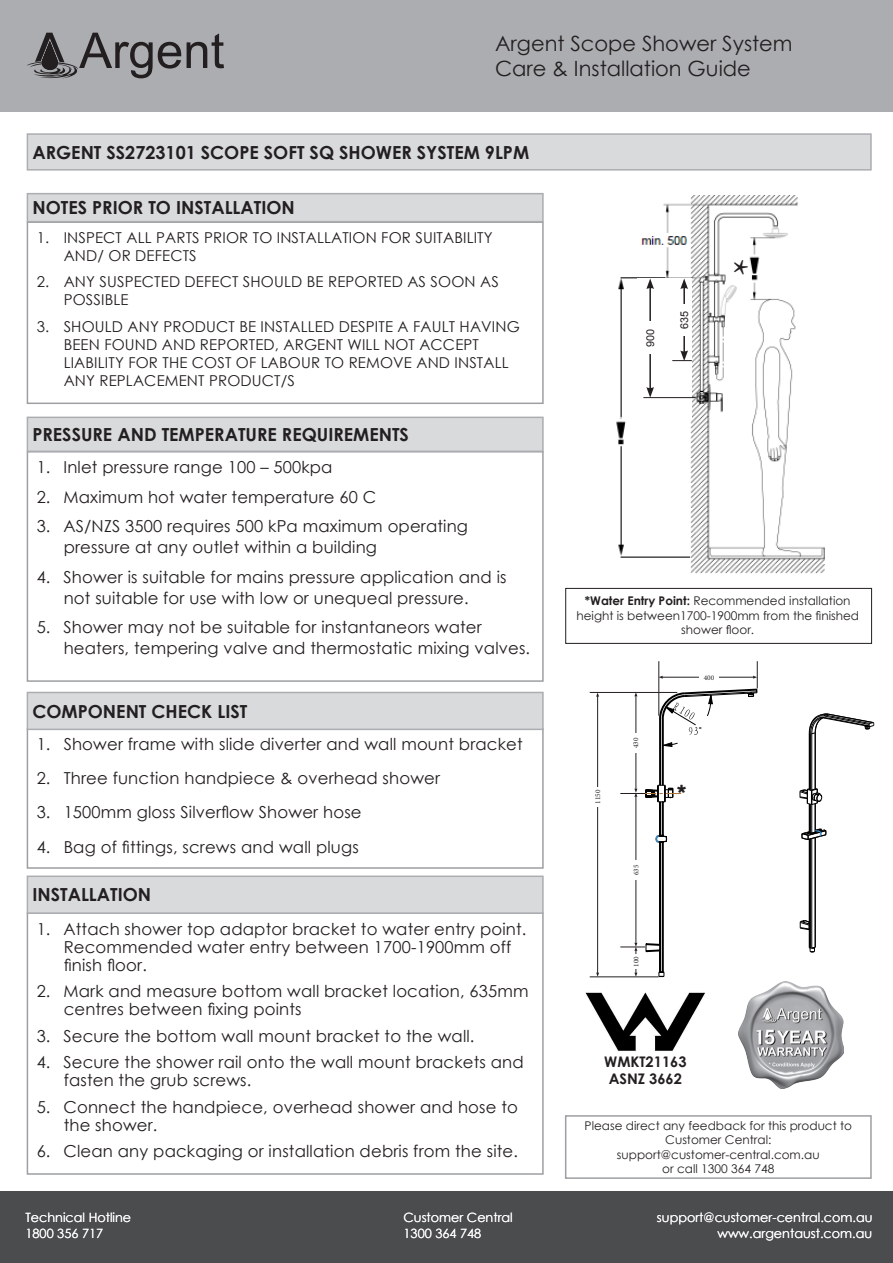
<style>
.page{position:relative;width:893px;height:1263px;background:#fff}
.page>*{position:absolute;margin:0;border:0;box-sizing:border-box;transform-origin:0 0}
.t1{font:42px "Minion Pro";color:#231f20}
.t2{font:21px "Century Gothic";color:#231f20}
.t3{font:700 18px "Century Gothic";color:#231f20}
.t4{font:16.5px/18px "Century Gothic";letter-spacing:.01em;color:#231f20}
.t5{font:15px/18px "Century Gothic";letter-spacing:.01em;color:#231f20}
.t6{font:700 14.55px "Century Gothic";color:#231f20}
.t7{font:12.75px "Century Gothic";color:#fff}
.t8{font:12px/14.4px "Century Gothic";color:#231f20;text-align:center}
.t9{font:11.1px "Myriad Pro";color:#000}
.t10{font:10.8px "Arial";color:#231f20}
.t11{font:7.2px "Minion Pro";color:#231f20}
.s1{font-weight:700}
</style>
<div class="page">
<img style="left:616px;top:195px;width:209px;height:379px">
<div style="left:638px;top:279px;width:54px;height:140px;background:#fff"></div>
<div style="left:0;top:0;width:893px;height:111px;background:#acadb1"></div>
<div style="left:0;top:1191px;width:893px;height:72px;background:#4b4c4d"></div>
<div style="left:27px;top:134px;width:844px;height:36px;background:#d9dadc"></div>
<div style="left:27px;top:133px;width:845px;height:38px;border:2px solid #acadb1"></div>
<div style="left:27px;top:221px;width:517px;height:183px;border:2px solid #9d9fa2"></div>
<div style="left:27px;top:194px;width:516px;height:28px;background:#d9dadc"></div>
<div style="left:27px;top:193px;width:517px;height:29px;border:2px solid #acadb1"></div>
<div style="left:27px;top:451px;width:517px;height:231px;border:2px solid #9d9fa2"></div>
<div style="left:27px;top:417px;width:516px;height:34px;background:#d9dadc"></div>
<div style="left:27px;top:417px;width:517px;height:35px;border:2px solid #acadb1"></div>
<svg style="left:187px;top:33px;width:37px;height:35px"></svg>
<svg style="left:27px;top:33px;width:154px;height:45px"></svg>
<img style="left:738px;top:982px;width:106px;height:106px">
<div style="left:27px;top:728px;width:517px;height:141px;border:2px solid #9d9fa2"></div>
<div style="left:27px;top:692px;width:516px;height:37px;background:#d9dadc"></div>
<div style="left:27px;top:692px;width:517px;height:38px;border:2px solid #acadb1"></div>
<div style="left:27px;top:912px;width:517px;height:263px;border:2px solid #9d9fa2"></div>
<div style="left:27px;top:876px;width:516px;height:37px;background:#d9dadc"></div>
<div style="left:27px;top:875px;width:517px;height:39px;border:2px solid #acadb1"></div>
<div style="left:565px;top:1115px;width:307px;height:64px;border:2px solid #9d9fa2"></div>
<img style="left:585px;top:992px;width:120px;height:59px">
<hr style="left:809px;top:733px;width:1px;height:57px;background:#000">
<hr style="left:809px;top:839px;width:1px;height:109px;background:#000">
<hr style="left:810px;top:734px;width:1px;height:56px;background:#000">
<hr style="left:810px;top:839px;width:1px;height:109px;background:#000">
<hr style="left:811px;top:734px;width:1px;height:56px;background:#000">
<hr style="left:811px;top:838px;width:1px;height:110px;background:#000">
<hr style="left:815px;top:733px;width:1px;height:56px;background:#000">
<hr style="left:815px;top:837px;width:1px;height:110px;background:#000">
<svg style="left:800px;top:920px;width:9px;height:10px"></svg>
<svg style="left:809px;top:947px;width:7px;height:5px"></svg>
<svg style="left:809px;top:714px;width:65px;height:20px"></svg>
<svg style="left:800px;top:788px;width:27px;height:52px"></svg>
<div style="left:566px;top:588px;width:306px;height:55px;border:1px solid #231f20"></div>
<hr style="left:649px;top:287px;width:2px;height:102px;background:#231f20">
<svg style="left:646px;top:387px;width:8px;height:10px"></svg>
<svg style="left:646px;top:279px;width:8px;height:10px"></svg>
<hr style="left:683px;top:287px;width:2px;height:66px;background:#231f20">
<svg style="left:680px;top:279px;width:8px;height:10px"></svg>
<svg style="left:672px;top:350px;width:20px;height:11px"></svg>
<hr style="left:643px;top:397px;width:53px;height:1px;background:#231f20">
<div style="left:680px;top:304px;width:8px;height:31px;background:#fff"></div>
<div style="left:646px;top:321px;width:8px;height:33px;background:#fff"></div>
<hr style="left:590px;top:692px;width:87px;height:1px;background:#231f20">
<hr style="left:590px;top:976px;width:69px;height:1px;background:#231f20">
<hr style="left:597px;top:696px;width:1px;height:277px;background:#231f20">
<svg style="left:596px;top:972px;width:3px;height:5px"></svg>
<div style="left:595px;top:787px;width:5px;height:19px;background:#fff"></div>
<svg style="left:620px;top:661px;width:138px;height:316px"></svg>
<p class="t2" style="left:495px;top:29px;width:299px">Argent Scope Shower System</p>
<p class="t2" style="left:495px;top:54px;width:257px">Care &amp; Installation Guide</p>
<p class="t3" style="left:32px;top:138px;width:498px">ARGENT SS2723101 SCOPE SOFT SQ SHOWER SYSTEM 9LPM</p>
<p class="t3" style="left:32px;top:194px;width:264px">NOTES PRIOR TO INSTALLATION</p>
<p class="t5" style="left:64px;top:228px;width:431px;text-indent:-27px">1. INSPECT ALL PARTS PRIOR TO INSTALLATION FOR SUITABILITY<br>AND/ OR DEFECTS</p>
<p class="t5" style="left:64px;top:273px;width:437px;text-indent:-27px">2. ANY SUSPECTED DEFECT SHOULD BE REPORTED AS SOON AS<br>POSSIBLE</p>
<p class="t5" style="left:64px;top:317px;width:458px;text-indent:-27px">3. SHOULD ANY PRODUCT BE INSTALLED DESPITE A FAULT HAVING BEEN FOUND AND REPORTED, ARGENT WILL NOT ACCEPT LIABILITY FOR THE COST OF LABOUR TO REMOVE AND INSTALL ANY REPLACEMENT PRODUCT/S</p>
<p class="t3" style="left:32px;top:421px;width:378px">PRESSURE AND TEMPERATURE REQUIREMENTS</p>
<p class="t4" style="left:37px;top:458px;width:297px">1. Inlet pressure range 100 – 500kpa</p>
<p class="t4" style="left:37px;top:488px;width:341px">2. Maximum hot water temperature 60 C</p>
<p class="t4" style="left:64px;top:516px;width:406px;line-height:21px;text-indent:-27px">3. AS/NZS 3500 requires 500 kPa maximum operating pressure at any outlet within a building</p>
<p class="t4" style="left:64px;top:566px;width:444px;line-height:21px;text-indent:-27px">4. Shower is suitable for mains pressure application and is not suitable for use with low or unequeal pressure.</p>
<p class="t4" style="left:64px;top:617px;width:468px;line-height:21px;text-indent:-27px">5. Shower may not be suitable for instantaneors water heaters, tempering valve and thermostatic mixing valves.</p>
<p class="t3" style="left:32px;top:697px;width:216px">COMPONENT CHECK LIST</p>
<p class="t4" style="left:37px;top:735px;width:487px">1. Shower frame with slide diverter and wall mount bracket</p>
<p class="t4" style="left:37px;top:769px;width:405px">2. Three function handpiece &amp; overhead shower</p>
<p class="t4" style="left:37px;top:803px;width:326px">3. 1500mm gloss Silverflow Shower hose</p>
<p class="t4" style="left:37px;top:837px;width:324px">4. Bag of fittings, screws and wall plugs</p>
<p class="t3" style="left:32px;top:881px;width:120px">INSTALLATION</p>
<p class="t4" style="left:64px;top:919px;width:464px;text-indent:-27px">1. Attach shower top adaptor bracket to water entry point.<br>Recommended water entry between 1700-1900mm off finish floor.</p>
<p class="t4" style="left:64px;top:982px;width:466px;text-indent:-27px">2. Mark and measure bottom wall bracket location, 635mm centres between fixing points</p>
<p class="t4" style="left:37px;top:1026px;width:439px">3. Secure the bottom wall mount bracket to the wall.</p>
<p class="t4" style="left:64px;top:1053px;width:462px;text-indent:-27px">4. Secure the shower rail onto the wall mount brackets and fasten the grub screws.</p>
<p class="t4" style="left:64px;top:1097px;width:456px;text-indent:-27px">5. Connect the handpiece, overhead shower and hose to the shower.</p>
<p class="t4" style="left:37px;top:1142px;width:483px">6. Clean any packaging or installation debris from the site.</p>
<p class="t10" style="left:643px;top:347px;width:20px;rotate:-90deg">900</p>
<p class="t10" style="left:677px;top:329px;width:20px;rotate:-90deg">635</p>
<p class="t1" style="left:732px;top:246px;width:18px">*</p>
<p class="t8" style="left:576px;top:593px;width:284px"><span class="s1">*Water Entry Point:</span> Recommended installation height is between1700-1900mm from the finished shower floor.</p>
<p class="t11" style="left:704px;top:673px;width:12px">400</p>
<p class="t11" style="left:593px;top:804px;width:15px;rotate:-90deg">1150</p>
<p class="t11" style="left:631px;top:748px;width:12px;rotate:-90deg">430</p>
<p class="t11" style="left:631px;top:875px;width:12px;rotate:-90deg">635</p>
<p class="t11" style="left:631px;top:967px;width:12px;rotate:-90deg">100</p>
<p class="t9" style="left:699px;top:724px;width:5px">˚</p>
<p class="t6" style="left:604px;top:1050px;width:84px">WMKT21163</p>
<p class="t6" style="left:609px;top:1068px;width:75px">ASNZ 3662</p>
<p class="t8" style="left:585px;top:1118px;width:269px">Please direct any feedback for this product to<br>Customer Central:</p>
<p class="t8" style="left:617px;top:1147px;width:204px">support@customer-central.com.au</p>
<p class="t8" style="left:662px;top:1161px;width:114px">or call 1300 364 748</p>
<p class="t7" style="left:26px;top:1209px;width:107px">Technical Hotline</p>
<p class="t7" style="left:404px;top:1209px;width:111px">Customer Central</p>
<p class="t7" style="left:657px;top:1209px;width:217px">support@customer-central.com.au</p>
<p class="t7" style="left:26px;top:1224px;width:79px">1800 356 717</p>
<p class="t7" style="left:404px;top:1224px;width:79px">1300 364 748</p>
<p class="t7" style="left:717px;top:1224px;width:156px">www.argentaust.com.au</p>
</div>
